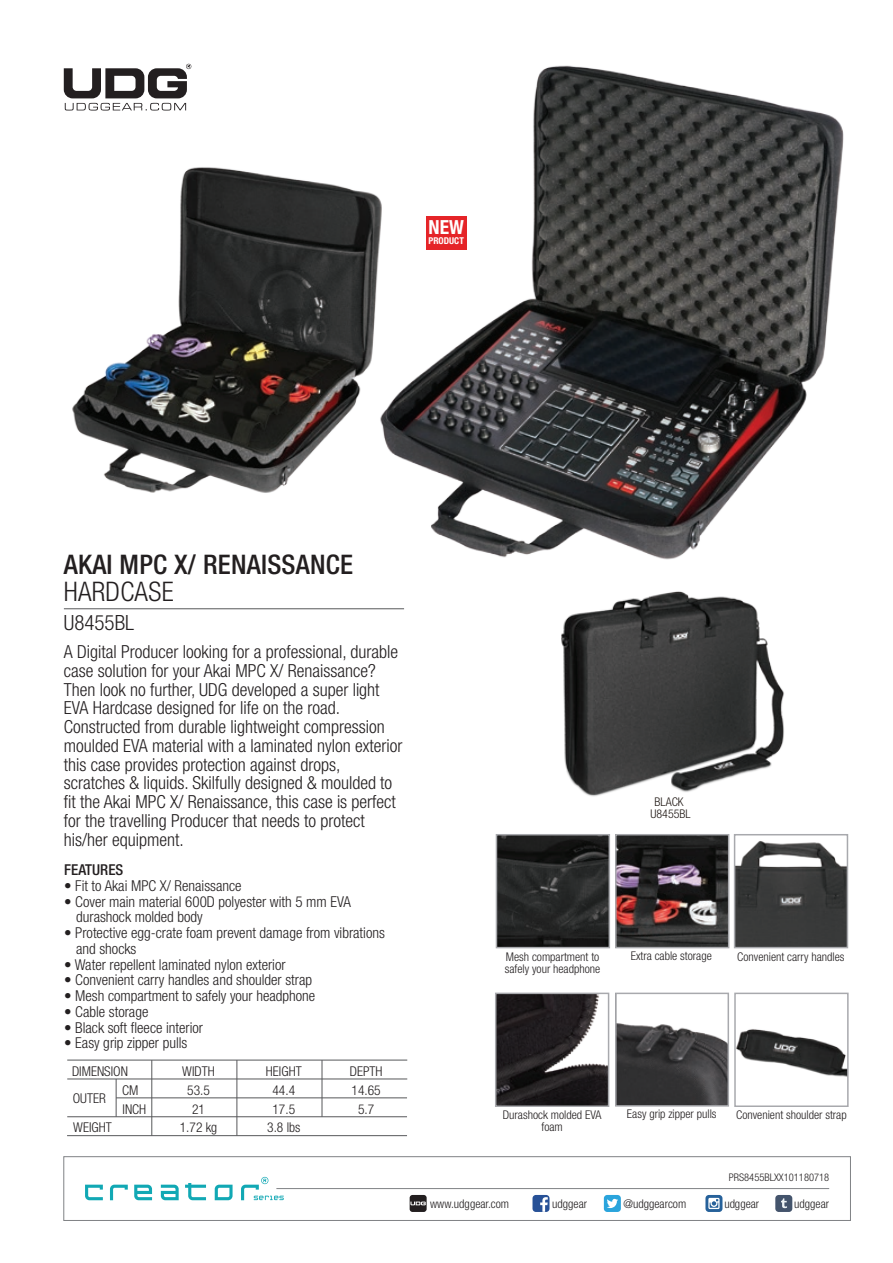
<style>
.page{position:relative;width:893px;height:1263px;background:#fff}
.page>*{position:absolute;margin:0;border:0;box-sizing:border-box;transform-origin:0 0}
.t1{font:500 condensed 27px "Helvetica Neue";letter-spacing:.01em;color:#231f20}
.t2{font:300 condensed 27px "Helvetica Neue";letter-spacing:.01em;color:#231f20}
.t3{font:300 condensed 21px "Helvetica Neue";color:#231f20}
.t4{font:700 condensed 19.5px "Helvetica Neue";color:#fff}
.t5{font:300 condensed 18px/18.8px "Helvetica Neue";color:#231f20}
.t6{font:300 condensed 15px/15.8px "Helvetica Neue";color:#231f20}
.t7{font:500 condensed 15px "Helvetica Neue";color:#231f20}
.t8{font:300 condensed 13.5px/19px "Helvetica Neue";color:#231f20}
.t9{font:300 condensed 12px "Helvetica Neue LT Std";color:#231f20}
.t10{font:300 condensed 12px "Helvetica Neue";color:#231f20}
.t11{font:300 condensed 12px/12px "Helvetica Neue";color:#211915;text-align:center}
.t12{font:300 condensed 10.5px "Helvetica Neue";color:#231f20}
.t13{font:700 condensed 9.45px "Helvetica Neue";color:#fff}
</style>
<div class="page">
<div style="left:64px;top:1156px;width:787px;height:65px;background:#fff;border:1px solid #808285"></div>
<svg style="left:64px;top:64px;width:127px;height:47px"></svg>
<img style="left:618px;top:1023px;width:108px;height:80px">
<div style="left:615px;top:992px;width:114px;height:114px;border:2px solid #a8a9ad"></div>
<img style="left:498px;top:995px;width:108px;height:109px">
<div style="left:495px;top:992px;width:114px;height:115px;border:2px solid #a8a9ad"></div>
<hr style="left:276px;top:1188px;width:553px;height:1px;background:#808285">
<hr style="left:67px;top:1060px;width:340px;height:1px;background:#57585a">
<hr style="left:67px;top:1079px;width:340px;height:1px;background:#57585a">
<hr style="left:116px;top:1097px;width:291px;height:1px;background:#57585a">
<hr style="left:67px;top:1135px;width:340px;height:1px;background:#57585a">
<hr style="left:67px;top:1116px;width:340px;height:1px;background:#57585a">
<hr style="left:152px;top:1060px;width:1px;height:76px;background:#57585a">
<hr style="left:322px;top:1060px;width:1px;height:57px;background:#57585a">
<hr style="left:237px;top:1060px;width:1px;height:76px;background:#57585a">
<hr style="left:116px;top:1079px;width:1px;height:38px;background:#57585a">
<hr style="left:64px;top:608px;width:340px;height:1px;background:#57585a">
<div style="left:775px;top:1195px;width:17px;height:17px;background:#44546c;border-radius:3px"></div>
<svg style="left:781px;top:1198px;width:6px;height:10px"></svg>
<div style="left:532px;top:1195px;width:17px;height:17px;background:#275197;border-radius:3px"></div>
<svg style="left:540px;top:1197px;width:8px;height:15px"></svg>
<div style="left:705px;top:1195px;width:17px;height:17px;background:#26619a;border-radius:3px"></div>
<svg style="left:708px;top:1198px;width:12px;height:11px"></svg>
<div style="left:604px;top:1195px;width:17px;height:17px;background:#2aa4dc;border-radius:3px"></div>
<svg style="left:607px;top:1199px;width:11px;height:9px"></svg>
<svg style="left:85px;top:1177px;width:199px;height:23px"></svg>
<svg style="left:410px;top:1195px;width:17px;height:17px"></svg>
<img style="left:399px;top:65px;width:445px;height:495px">
<img style="left:72px;top:167px;width:327px;height:326px">
<div style="left:426px;top:216px;width:41px;height:33px;background:#e52428"></div>
<img style="left:561px;top:591px;width:223px;height:206px">
<img style="left:737px;top:841px;width:108px;height:104px">
<div style="left:734px;top:834px;width:114px;height:114px;border:2px solid #a8a9ad"></div>
<img style="left:737px;top:1029px;width:109px;height:48px">
<div style="left:734px;top:992px;width:115px;height:115px;border:2px solid #a8a9ad"></div>
<img style="left:618px;top:837px;width:108px;height:108px">
<div style="left:615px;top:834px;width:114px;height:114px;border:2px solid #a8a9ad"></div>
<img style="left:499px;top:837px;width:108px;height:108px">
<div style="left:496px;top:834px;width:114px;height:114px;border:2px solid #a8a9ad"></div>
<p class="t4" style="left:428px;top:215px;width:37px">NEW</p>
<p class="t13" style="left:428px;top:235px;width:37px">PRODUCT</p>
<h1 class="t1" style="left:64px;top:549px;width:291px">AKAI MPC X/ RENAISSANCE</h1>
<h1 class="t2" style="left:64px;top:576px;width:111px">HARDCASE</h1>
<p class="t3" style="left:64px;top:611px;width:72px">U8455BL</p>
<p class="t5" style="left:64px;top:642px;width:340px">A Digital Producer looking for a professional, durable case solution for your Akai MPC X/ Renaissance?<br>Then look no further, UDG developed a super light EVA Hardcase designed for life on the road.<br>Constructed from durable lightweight compression moulded EVA material with a laminated nylon exterior this case provides protection against drops, scratches &amp; liquids. Skilfully designed &amp; moulded to fit the Akai MPC X/ Renaissance, this case is perfect for the travelling Producer that needs to protect his/her equipment.</p>
<p class="t7" style="left:64px;top:861px;width:61px">FEATURES</p>
<p class="t6" style="left:64px;top:877px;width:179px">• Fit to Akai MPC X/ Renaissance</p>
<p class="t6" style="left:76px;top:893px;width:276px;text-indent:-12px">• Cover main material 600D polyester with 5 mm EVA durashock molded body</p>
<p class="t6" style="left:76px;top:925px;width:310px;text-indent:-12px">• Protective egg-crate foam prevent damage from vibrations and shocks</p>
<p class="t6" style="left:64px;top:956px;width:223px">• Water repellent laminated nylon exterior</p>
<p class="t6" style="left:64px;top:972px;width:249px">• Convenient carry handles and shoulder strap</p>
<p class="t6" style="left:64px;top:988px;width:253px">• Mesh compartment to safely your headphone</p>
<p class="t6" style="left:64px;top:1003px;width:86px">• Cable storage</p>
<p class="t6" style="left:64px;top:1019px;width:140px">• Black soft fleece interior</p>
<p class="t6" style="left:64px;top:1035px;width:125px">• Easy grip zipper pulls</p>
<p class="t8" style="left:72px;top:1061px;width:57px">DIMENSION</p>
<p class="t8" style="left:182px;top:1061px;width:34px">WIDTH</p>
<p class="t8" style="left:266px;top:1061px;width:37px">HEIGHT</p>
<p class="t8" style="left:350px;top:1061px;width:34px">DEPTH</p>
<p class="t8" style="left:73px;top:1088px;width:34px">OUTER</p>
<p class="t8" style="left:73px;top:1118px;width:40px">WEIGHT</p>
<p class="t8" style="left:122px;top:1080px;width:26px">CM<br>INCH</p>
<p class="t8" style="left:187px;top:1080px;width:24px">53.5</p>
<p class="t8" style="left:272px;top:1080px;width:24px">44.4</p>
<p class="t8" style="left:352px;top:1080px;width:31px">14.65</p>
<p class="t8" style="left:180px;top:1118px;width:39px">1.72 kg</p>
<p class="t8" style="left:267px;top:1118px;width:35px">3.8 lbs</p>
<p class="t8" style="left:192px;top:1099px;width:14px">21</p>
<p class="t8" style="left:272px;top:1099px;width:24px">17.5</p>
<p class="t8" style="left:358px;top:1099px;width:18px">5.7</p>
<p class="t11" style="left:650px;top:796px;width:42px">BLACK<br>U8455BL</p>
<p class="t9" style="left:506px;top:949px;width:95px">Mesh compartment to</p>
<p class="t9" style="left:631px;top:949px;width:83px">Extra cable storage</p>
<p class="t9" style="left:505px;top:961px;width:97px">safely your headphone</p>
<p class="t9" style="left:737px;top:949px;width:109px">Convenient carry handles</p>
<p class="t9" style="left:503px;top:1108px;width:100px">Durashock molded EVA</p>
<p class="t9" style="left:627px;top:1107px;width:91px">Easy grip zipper pulls</p>
<p class="t9" style="left:541px;top:1120px;width:23px">foam</p>
<p class="t9" style="left:736px;top:1108px;width:112px">Convenient shoulder strap</p>
<p class="t12" style="left:729px;top:1171px;width:102px">PRS8455BLXX101180718</p>
<p class="t10" style="left:430px;top:1196px;width:80px">www.udggear.com</p>
<p class="t10" style="left:552px;top:1196px;width:36px">udggear</p>
<p class="t10" style="left:624px;top:1196px;width:64px">@udggearcom</p>
<p class="t10" style="left:724px;top:1196px;width:36px">udggear</p>
<p class="t10" style="left:794px;top:1196px;width:36px">udggear</p>
</div>
